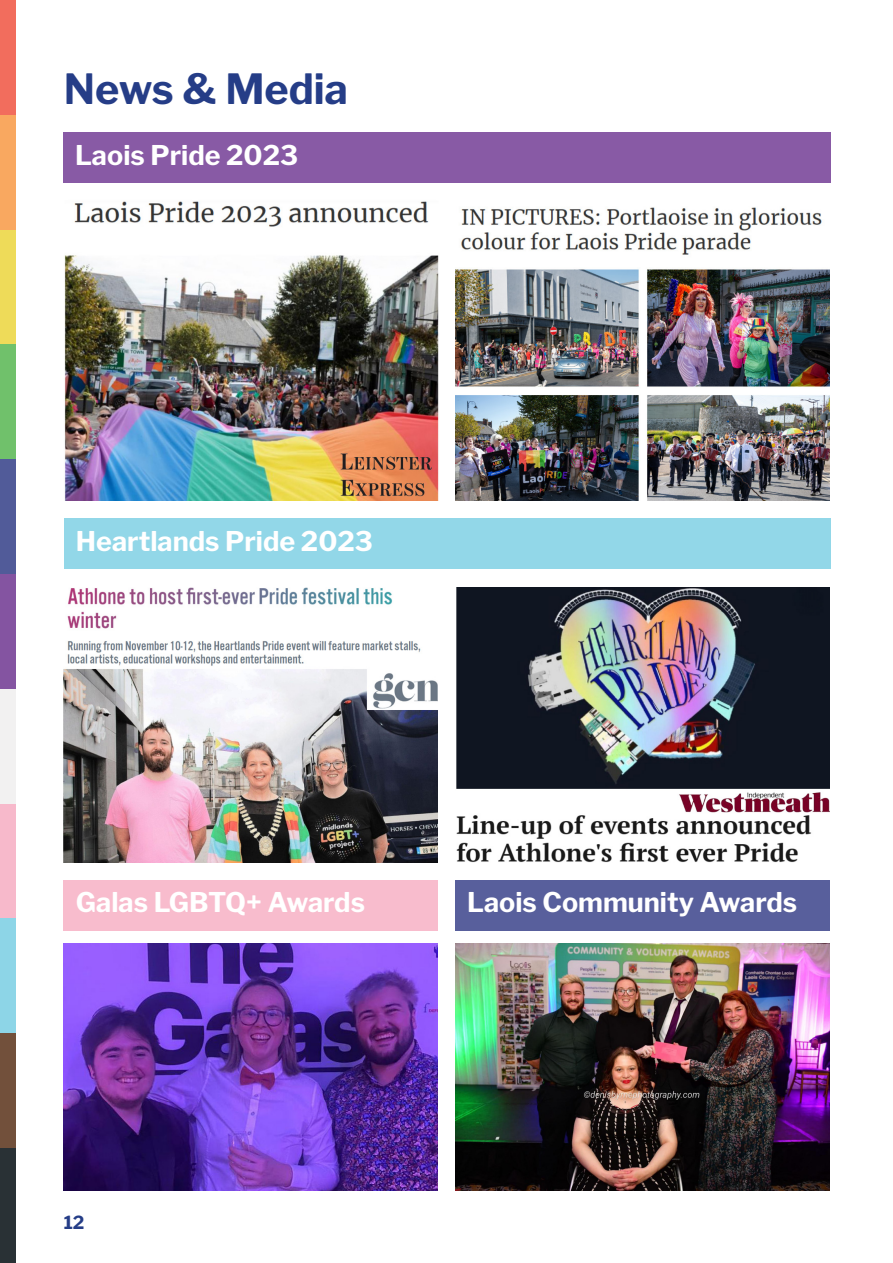
<style>
.page{position:relative;width:893px;height:1263px;background:#fff}
.page>*{position:absolute;margin:0;border:0;box-sizing:border-box;transform-origin:0 0}
.t1{font:100 41.25px "Libre Franklin";color:#253d87}
.t2{font:100 27px "Libre Franklin";color:#fff}
.t3{font:100 18px "Libre Franklin";color:#253d87}
</style>
<div class="page">
<div style="left:63px;top:132px;width:767px;height:51px;background:#885aa5"></div>
<div style="left:64px;top:518px;width:766px;height:51px;background:#92d7e8"></div>
<div style="left:64px;top:879px;width:374px;height:51px;background:#f8bccd"></div>
<div style="left:455px;top:879px;width:374px;height:51px;background:#585f9c"></div>
<img style="left:64px;top:201px;width:375px;height:300px">
<img style="left:64px;top:587px;width:374px;height:276px">
<img style="left:455px;top:207px;width:374px;height:294px">
<img style="left:456px;top:588px;width:373px;height:275px">
<img style="left:64px;top:943px;width:374px;height:248px">
<img style="left:455px;top:943px;width:374px;height:248px">
<div style="left:0;top:0;width:16px;height:115px;background:#f26d5d"></div>
<div style="left:0;top:115px;width:16px;height:115px;background:#f9a860"></div>
<div style="left:0;top:230px;width:16px;height:114px;background:#eedb59"></div>
<div style="left:0;top:344px;width:16px;height:115px;background:#70c16b"></div>
<div style="left:0;top:459px;width:16px;height:115px;background:#515b99"></div>
<div style="left:0;top:574px;width:16px;height:115px;background:#8454a1"></div>
<div style="left:0;top:689px;width:16px;height:115px;background:#f2f1f1"></div>
<div style="left:0;top:804px;width:16px;height:114px;background:#f7b9cb"></div>
<div style="left:0;top:918px;width:16px;height:115px;background:#8dd5e7"></div>
<div style="left:0;top:1033px;width:16px;height:115px;background:#72503b"></div>
<div style="left:0;top:1148px;width:16px;height:115px;background:#293135"></div>
<p class="t1" style="left:64px;top:56px;width:286px">News &amp; Media</p>
<p class="t2" style="left:75px;top:134px;width:225px">Laois Pride 2023</p>
<p class="t2" style="left:76px;top:520px;width:298px">Heartlands Pride 2023</p>
<p class="t2" style="left:76px;top:881px;width:291px">Galas LGBTQ+ Awards</p>
<p class="t2" style="left:467px;top:881px;width:332px">Laois Community Awards</p>
<p class="t3" style="left:64px;top:1209px;width:22px">12</p>
</div>
